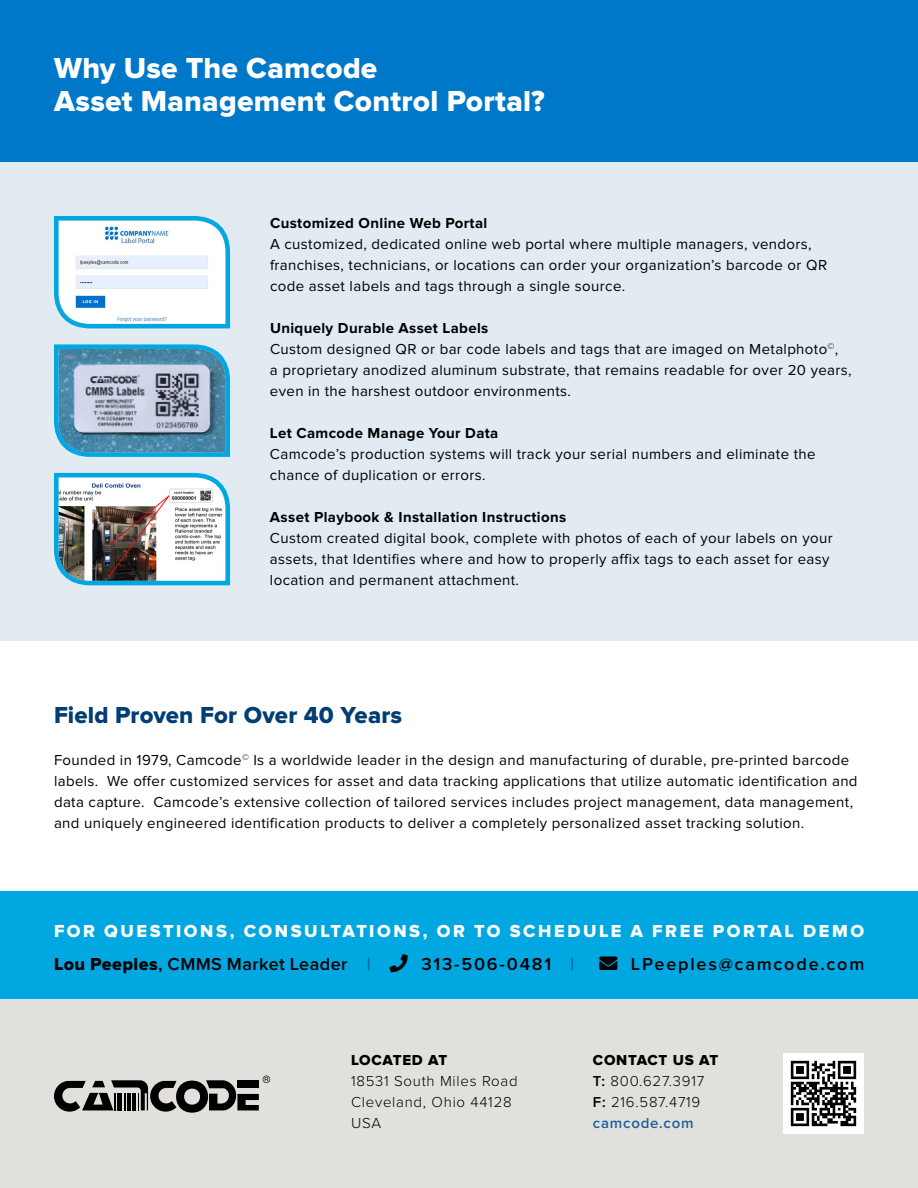
<style>
.page{position:relative;width:918px;height:1188px;background:#fff}
.page>*{position:absolute;margin:0;border:0;box-sizing:border-box;transform-origin:0 0}
.t1{font:30px/33px "Proxima Nova Extrabld";letter-spacing:.005em;color:#fff}
.t2{font:24px "Proxima Nova Extrabld";letter-spacing:.005em;color:#003e73}
.t3{font:18px "Proxima Nova Extrabld";letter-spacing:.14em;color:#fff}
.t4{font:600 18px "Proxima Nova";letter-spacing:.1em;color:#000}
.t5{font:600 18px "Proxima Nova";letter-spacing:.025em;color:#000}
.t6{font:15px/21px "Proxima Nova";letter-spacing:.025em;color:#000}
.t7{font:700 15px "Proxima Nova";letter-spacing:.025em;color:#000}
.t8{font:300 15px/21px "Proxima Nova";letter-spacing:.05em;color:#000}
.t9{font:15px "Proxima Nova Extrabld";letter-spacing:.05em;color:#000}
.s1{font-weight:700}
.s2{font-family:"Proxima Nova Extrabld";font-weight:400}
.s3{color:#0064a2}
.s4{font-weight:600}
.s5{font-weight:600;color:#215e9e}
</style>
<div class="page">
<div style="left:0;top:163px;width:918px;height:478px;background:#e1ebf1"></div>
<div style="left:0;top:999px;width:918px;height:189px;background:#e1e0dc"></div>
<div style="left:0;top:0;width:918px;height:162px;background:#0078c9"></div>
<div style="left:0;top:891px;width:918px;height:108px;background:#00a7e0"></div>
<svg style="left:54px;top:1076px;width:216px;height:37px"></svg>
<div style="left:783px;top:1053px;width:81px;height:81px;background:#fff"></div>
<svg style="left:791px;top:1061px;width:65px;height:65px"></svg>
<svg style="left:54px;top:216px;width:177px;height:113px"></svg>
<svg style="left:54px;top:344px;width:177px;height:113px;background:#74a1bc"></svg>
<img style="left:54px;top:472px;width:177px;height:114px">
<h1 class="t1" style="left:54px;top:52px;width:492px">Why Use The Camcode<br>Asset Management Control Portal?</h1>
<p class="t7" style="left:270px;top:214px;width:219px">Customized Online Web Portal</p>
<p class="t6" style="left:270px;top:234px;width:559px">A customized, dedicated online web portal where multiple managers, vendors, franchises, technicians, or locations can order your organization’s barcode or QR code asset labels and tags through a single source.</p>
<p class="t6" style="left:270px;top:318px;width:583px"><span class="s1">Uniquely Durable Asset Labels<br></span>Custom designed QR or bar code labels and tags that are imaged on Metalphoto<sup>©</sup>,<br>a proprietary anodized aluminum substrate, that remains readable for over 20 years, even in the harshest outdoor environments.</p>
<p class="t7" style="left:270px;top:424px;width:230px">Let Camcode Manage Your Data</p>
<p class="t6" style="left:270px;top:444px;width:547px">Camcode’s production systems will track your serial numbers and eliminate the chance of duplication or errors.</p>
<p class="t7" style="left:270px;top:508px;width:298px">Asset Playbook &amp; Installation Instructions</p>
<p class="t6" style="left:270px;top:528px;width:564px">Custom created digital book, complete with photos of each of your labels on your assets, that Identifies where and how to properly affix tags to each asset for easy location and permanent attachment.</p>
<h2 class="t2" style="left:54px;top:704px;width:350px">Field Proven For Over 40 Years</h2>
<p class="t6" style="left:54px;top:750px;width:805px">Founded in 1979, Camcode<sup>©</sup> Is a worldwide leader in the design and manufacturing of durable, pre-printed barcode labels. We offer customized services for asset and data tracking applications that utilize automatic identification and data capture. Camcode’s extensive collection of tailored services includes project management, data management, and uniquely engineered identification products to deliver a completely personalized asset tracking solution.</p>
<p class="t3" style="left:54px;top:922px;width:812px">FOR QUESTIONS, CONSULTATIONS, OR TO SCHEDULE A FREE PORTAL DEMO</p>
<p class="t5" style="left:54px;top:950px;width:318px"><span class="s2">Lou Peeples</span>, CMMS Market Leader <span class="s3">|</span></p>
<p class="t4" style="left:421px;top:950px;width:155px">313-506-0481 <span class="s3">|</span></p>
<p class="t4" style="left:600px;top:950px;width:266px">→ LPeeples@camcode.com</p>
<p class="t9" style="left:351px;top:1053px;width:98px">LOCATED AT</p>
<p class="t8" style="left:351px;top:1070px;width:168px">18531 South Miles Road<br>Cleveland, Ohio 44128<br>USA</p>
<p class="t9" style="left:593px;top:1053px;width:127px">CONTACT US AT</p>
<p class="t8" style="left:593px;top:1070px;width:113px"><span class="s4">T:</span> 800.627.3917<br><span class="s4">F:</span> 216.587.4719 <span class="s5">camcode.com</span></p>
</div>
